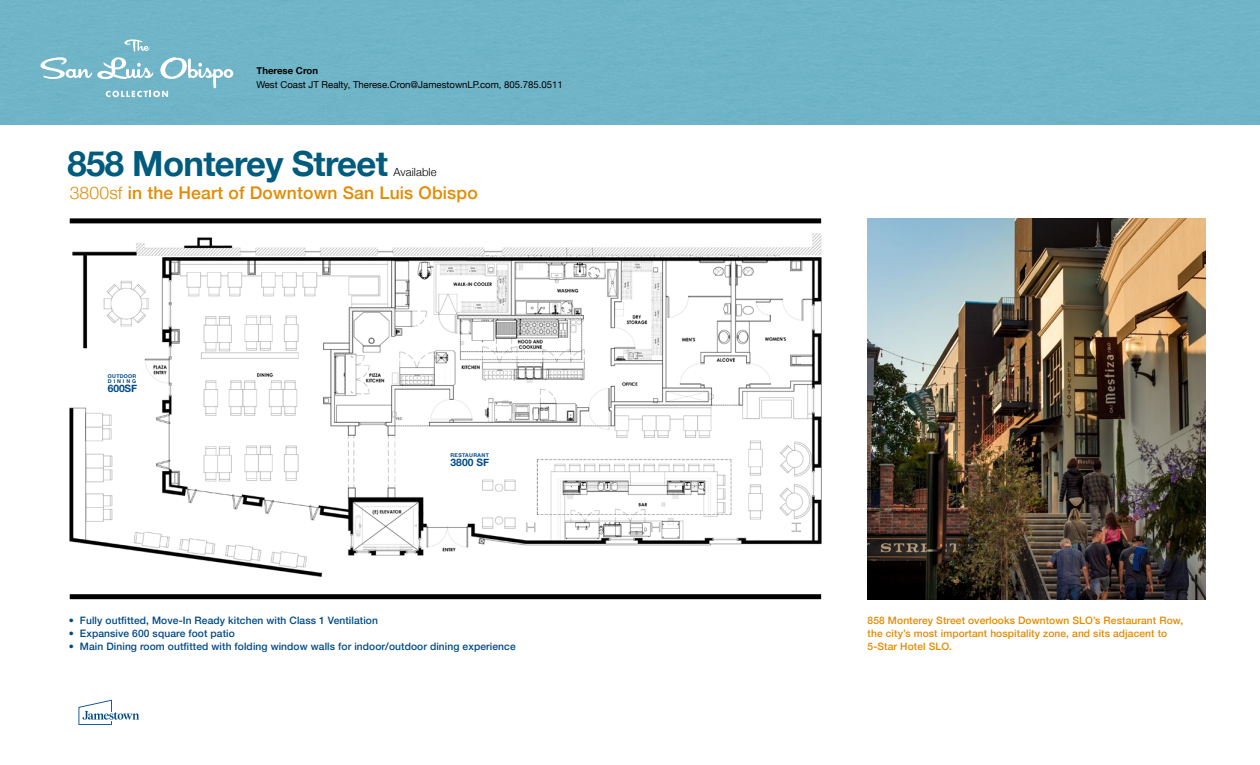
<style>
.page{position:relative;width:1260px;height:765px;background:#fff}
.page>*{position:absolute;margin:0;border:0;box-sizing:border-box;transform-origin:0 0}
.t1{font:700 34.75px "Helvetica Neue";letter-spacing:-.02em;color:#005b7c}
.t2{font:500 17.5px "Helvetica Neue";letter-spacing:.01em;color:#e58a00}
.t3{font:300 11.25px "Helvetica Neue";letter-spacing:.01em;color:#000}
.t4{font:500 10.25px "Helvetica Neue";letter-spacing:.01em;color:#004987}
.t5{font:500 10.25px/13.2px "Helvetica Neue";letter-spacing:.01em;color:#e58a00}
.t6{font:700 10.25px "Helvetica Neue";letter-spacing:.01em;color:#004987}
.t7{font:9.62px "Helvetica Neue";color:#000}
.t8{font:700 9.62px "Helvetica Neue";color:#000}
.t9{font:700 5.25px/5px "Helvetica Neue";letter-spacing:.05em;color:#004987}
.t10{font:700 5.25px "Helvetica Neue";letter-spacing:.07em;color:#004987}
.s1{font-weight:300}
</style>
<div class="page">
<div style="left:0;top:0;width:1260px;height:125px;background:#6fb4c7"></div>
<div style="left:70px;top:218px;width:751px;height:5px;background:#000"></div>
<div style="left:70px;top:594px;width:751px;height:5px;background:#000"></div>
<svg style="left:41px;top:39px;width:192px;height:58px;background:#82bece"></svg>
<svg style="left:78px;top:700px;width:61px;height:25px"></svg>
<img style="left:70px;top:234px;width:751px;height:342px">
<img style="left:868px;top:218px;width:338px;height:381px">
<p class="t8" style="left:256px;top:63px;width:63px">Therese Cron</p>
<p class="t7" style="left:256px;top:78px;width:308px">West Coast JT Realty, Therese.Cron@JamestownLP.com, 805.785.0511</p>
<h1 class="t1" style="left:68px;top:136px;width:322px">858 Monterey Street</h1>
<p class="t3" style="left:393px;top:163px;width:45px">Available</p>
<h2 class="t2" style="left:70px;top:179px;width:410px"><span class="s1">3800sf</span> in the Heart of Downtown San Luis Obispo</h2>
<p class="t9" style="left:108px;top:374px;width:30px">OUTDOOR<br>DINING</p>
<p class="t6" style="left:108px;top:380px;width:31px">600SF</p>
<p class="t10" style="left:450px;top:451px;width:40px">RESTAURANT</p>
<p class="t6" style="left:450px;top:454px;width:40px">3800 SF</p>
<p class="t4" style="left:69px;top:612px;width:311px">• Fully outfitted, Move-In Ready kitchen with Class 1 Ventilation</p>
<p class="t4" style="left:69px;top:625px;width:168px">• Expansive 600 square foot patio</p>
<p class="t4" style="left:69px;top:638px;width:448px">• Main Dining room outfitted with folding window walls for indoor/outdoor dining experience</p>
<p class="t5" style="left:868px;top:613px;width:317px">858 Monterey Street overlooks Downtown SLO’s Restaurant Row, the city’s most important hospitality zone, and sits adjacent to<br>5-Star Hotel SLO.</p>
</div>
